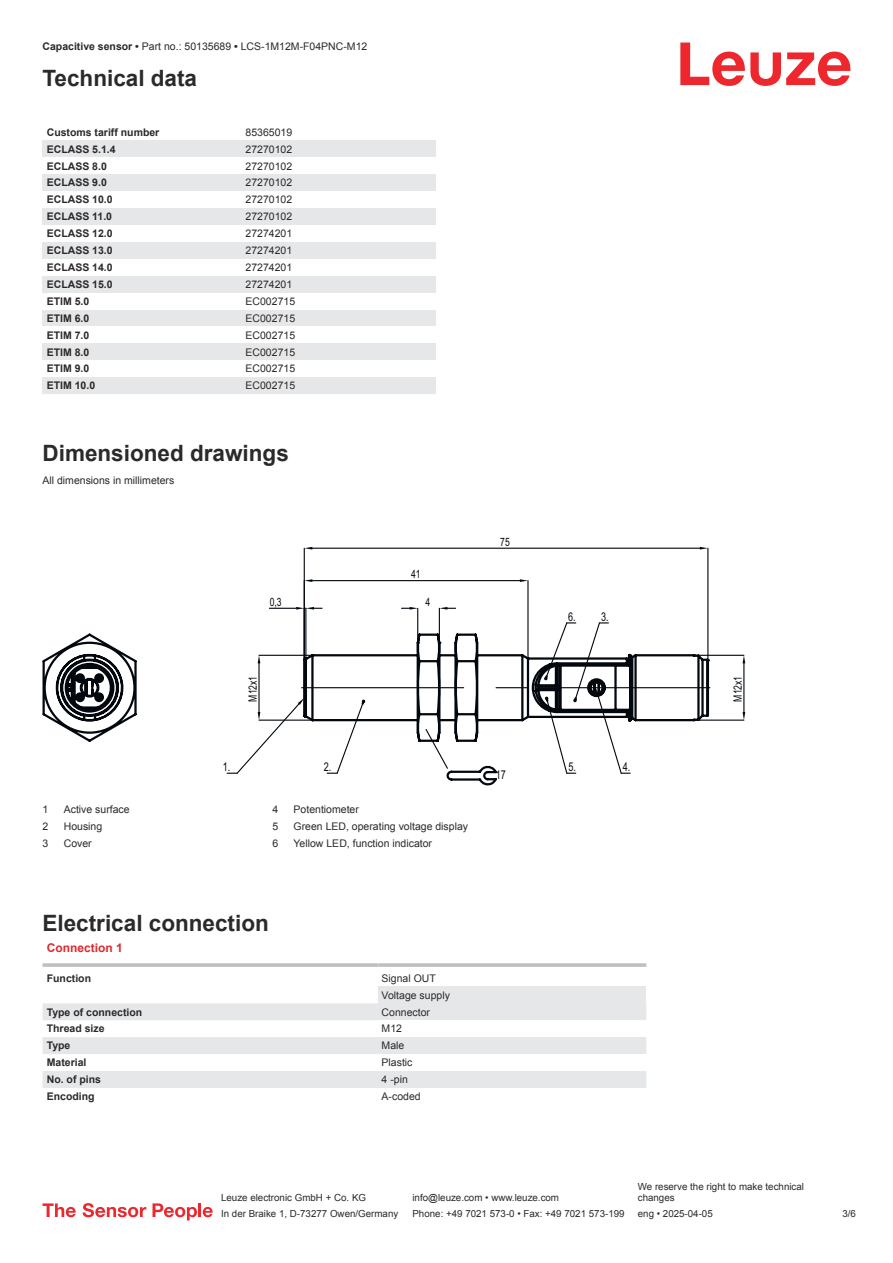
<style>
.page{position:relative;width:893px;height:1263px;background:#fff}
.page>*{position:absolute;margin:0;border:0;box-sizing:border-box;transform-origin:0 0}
.t1{font:700 22.5px "Arial";color:#2b292a}
.t2{font:12.15px "Arial";color:#03080e;scale:.75 1}
.t3{font:700 12px "Arial";color:#db2a30}
.t4{font:11.4px "Arial";color:#03080e;scale:.75 1}
.t5{font:10.5px/17px "Arial";color:#2b292a}
.t6{font:700 10.5px "Arial";color:#2b292a}
.t7{font:9.75px/11.7px "Arial";color:#2b292a}
.s1{font-weight:700}
</style>
<div class="page">
<svg style="left:680px;top:43px;width:170px;height:43px"></svg>
<div style="left:43px;top:140px;width:199px;height:17px;background:#e6e7e9"></div>
<div style="left:242px;top:140px;width:194px;height:17px;background:#e6e7e9"></div>
<div style="left:43px;top:174px;width:199px;height:17px;background:#e6e7e9"></div>
<div style="left:242px;top:174px;width:194px;height:17px;background:#e6e7e9"></div>
<div style="left:43px;top:208px;width:199px;height:17px;background:#e6e7e9"></div>
<div style="left:242px;top:208px;width:194px;height:17px;background:#e6e7e9"></div>
<div style="left:43px;top:242px;width:199px;height:17px;background:#e6e7e9"></div>
<div style="left:242px;top:242px;width:194px;height:17px;background:#e6e7e9"></div>
<div style="left:43px;top:276px;width:199px;height:17px;background:#e6e7e9"></div>
<div style="left:242px;top:276px;width:194px;height:17px;background:#e6e7e9"></div>
<div style="left:43px;top:310px;width:199px;height:16px;background:#e6e7e9"></div>
<div style="left:242px;top:310px;width:194px;height:16px;background:#e6e7e9"></div>
<div style="left:43px;top:343px;width:199px;height:17px;background:#e6e7e9"></div>
<div style="left:242px;top:343px;width:194px;height:17px;background:#e6e7e9"></div>
<div style="left:43px;top:377px;width:199px;height:17px;background:#e6e7e9"></div>
<div style="left:242px;top:377px;width:194px;height:17px;background:#e6e7e9"></div>
<svg style="left:43px;top:1003px;width:335px;height:85px;fill:#e6e7e9"></svg>
<svg style="left:43px;top:963px;width:335px;height:4px"></svg>
<hr style="left:378px;top:963px;width:268px;height:4px;background:#c6c8ca">
<div style="left:378px;top:986px;width:268px;height:17px;background:#e6e7e9"></div>
<div style="left:378px;top:1003px;width:268px;height:17px;background:#e6e7e9"></div>
<div style="left:378px;top:1037px;width:268px;height:17px;background:#e6e7e9"></div>
<div style="left:378px;top:1071px;width:268px;height:17px;background:#e6e7e9"></div>
<svg style="left:43px;top:1203px;width:33px;height:14px"></svg>
<svg style="left:83px;top:1203px;width:63px;height:14px"></svg>
<svg style="left:153px;top:1203px;width:44px;height:17px"></svg>
<hr style="left:198px;top:1203px;width:3px;height:14px;background:#ed272d">
<svg style="left:203px;top:1207px;width:10px;height:10px"></svg>
<hr style="left:694px;top:655px;width:50px;height:1px;background:#03080e">
<hr style="left:694px;top:719px;width:50px;height:2px;background:#03080e">
<hr style="left:743px;top:663px;width:1px;height:49px;background:#03080e">
<svg style="left:743px;top:655px;width:2px;height:8px"></svg>
<svg style="left:743px;top:712px;width:2px;height:8px"></svg>
<hr style="left:707px;top:548px;width:1px;height:112px;background:#03080e">
<hr style="left:304px;top:548px;width:1px;height:111px;background:#03080e">
<hr style="left:312px;top:548px;width:388px;height:1px;background:#03080e">
<svg style="left:700px;top:547px;width:8px;height:2px"></svg>
<svg style="left:304px;top:547px;width:8px;height:2px"></svg>
<hr style="left:527px;top:581px;width:2px;height:77px;background:#03080e">
<hr style="left:312px;top:580px;width:208px;height:1px;background:#03080e">
<svg style="left:304px;top:579px;width:8px;height:3px"></svg>
<svg style="left:520px;top:579px;width:8px;height:3px"></svg>
<hr style="left:439px;top:608px;width:1px;height:34px;background:#03080e">
<hr style="left:417px;top:608px;width:1px;height:34px;background:#03080e">
<svg style="left:439px;top:607px;width:17px;height:3px"></svg>
<svg style="left:402px;top:607px;width:16px;height:3px"></svg>
<hr style="left:305px;top:608px;width:1px;height:50px;background:#03080e">
<svg style="left:269px;top:607px;width:53px;height:3px"></svg>
<svg style="left:43px;top:633px;width:94px;height:109px"></svg>
<svg style="left:227px;top:621px;width:483px;height:154px"></svg>
<p class="t5" style="left:43px;top:39px;width:326px"><span class="s1">Capacitive sensor •</span> Part no.: 50135689 <span class="s1">•</span> LCS-1M12M-F04PNC-M12</p>
<h1 class="t1" style="left:43px;top:69px;width:156px">Technical data</h1>
<p class="t6" style="left:47px;top:128px;width:114px">Customs tariff number</p>
<p class="t5" style="left:246px;top:125px;width:48px">85365019</p>
<p class="t6" style="left:47px;top:145px;width:70px">ECLASS 5.1.4</p>
<p class="t5" style="left:246px;top:141px;width:48px">27270102</p>
<p class="t6" style="left:47px;top:162px;width:62px">ECLASS 8.0</p>
<p class="t5" style="left:246px;top:158px;width:48px">27270102</p>
<p class="t6" style="left:47px;top:179px;width:62px">ECLASS 9.0</p>
<p class="t5" style="left:246px;top:175px;width:48px">27270102</p>
<p class="t6" style="left:47px;top:195px;width:67px">ECLASS 10.0</p>
<p class="t5" style="left:246px;top:192px;width:48px">27270102</p>
<p class="t6" style="left:47px;top:212px;width:67px">ECLASS 11.0</p>
<p class="t5" style="left:246px;top:209px;width:48px">27270102</p>
<p class="t6" style="left:47px;top:229px;width:67px">ECLASS 12.0</p>
<p class="t5" style="left:246px;top:226px;width:48px">27274201</p>
<p class="t6" style="left:47px;top:246px;width:67px">ECLASS 13.0</p>
<p class="t5" style="left:246px;top:243px;width:48px">27274201</p>
<p class="t6" style="left:47px;top:263px;width:67px">ECLASS 14.0</p>
<p class="t5" style="left:246px;top:260px;width:48px">27274201</p>
<p class="t6" style="left:47px;top:280px;width:67px">ECLASS 15.0</p>
<p class="t5" style="left:246px;top:277px;width:48px">27274201</p>
<p class="t6" style="left:47px;top:297px;width:44px">ETIM 5.0</p>
<p class="t5" style="left:246px;top:294px;width:51px">EC002715</p>
<p class="t6" style="left:47px;top:314px;width:44px">ETIM 6.0</p>
<p class="t5" style="left:246px;top:311px;width:51px">EC002715</p>
<p class="t6" style="left:47px;top:331px;width:44px">ETIM 7.0</p>
<p class="t5" style="left:246px;top:327px;width:51px">EC002715</p>
<p class="t6" style="left:47px;top:348px;width:44px">ETIM 8.0</p>
<p class="t5" style="left:246px;top:344px;width:51px">EC002715</p>
<p class="t6" style="left:47px;top:365px;width:44px">ETIM 9.0</p>
<p class="t5" style="left:246px;top:361px;width:51px">EC002715</p>
<p class="t6" style="left:47px;top:381px;width:50px">ETIM 10.0</p>
<p class="t5" style="left:246px;top:378px;width:51px">EC002715</p>
<h1 class="t1" style="left:43px;top:444px;width:248px">Dimensioned drawings</h1>
<p class="t5" style="left:43px;top:473px;width:133px">All dimensions in millimeters</p>
<p class="t4" style="left:411px;top:570px;width:14px">41</p>
<p class="t4" style="left:270px;top:598px;width:17px">0,3</p>
<p class="t4" style="left:425px;top:598px;width:8px">4</p>
<p class="t4" style="left:249px;top:702px;width:36px;rotate:-90deg">M12x1</p>
<p class="t4" style="left:500px;top:538px;width:14px">75</p>
<p class="t2" style="left:568px;top:612px;width:56px">6. 3.</p>
<p class="t5" style="left:43px;top:802px;width:7px">1</p>
<p class="t5" style="left:64px;top:802px;width:67px">Active surface</p>
<p class="t5" style="left:43px;top:819px;width:7px">2</p>
<p class="t5" style="left:64px;top:819px;width:40px">Housing</p>
<p class="t5" style="left:43px;top:836px;width:7px">3</p>
<p class="t5" style="left:64px;top:836px;width:30px">Cover</p>
<p class="t2" style="left:223px;top:762px;width:12px">1.</p>
<p class="t2" style="left:324px;top:762px;width:12px">2.</p>
<p class="t2" style="left:568px;top:762px;width:12px">5.</p>
<p class="t2" style="left:496px;top:770px;width:15px">17</p>
<p class="t5" style="left:272px;top:802px;width:7px">4</p>
<p class="t5" style="left:294px;top:802px;width:67px">Potentiometer</p>
<p class="t5" style="left:272px;top:819px;width:7px">5</p>
<p class="t5" style="left:294px;top:819px;width:176px">Green LED, operating voltage display</p>
<p class="t5" style="left:272px;top:836px;width:7px">6</p>
<p class="t5" style="left:294px;top:836px;width:140px">Yellow LED, function indicator</p>
<p class="t2" style="left:623px;top:762px;width:12px">4.</p>
<h1 class="t1" style="left:43px;top:914px;width:228px">Electrical connection</h1>
<p class="t3" style="left:47px;top:943px;width:78px">Connection 1</p>
<p class="t6" style="left:47px;top:974px;width:46px">Function</p>
<p class="t5" style="left:382px;top:970px;width:70px">Signal OUT<br>Voltage supply</p>
<p class="t6" style="left:47px;top:1008px;width:97px">Type of connection</p>
<p class="t5" style="left:382px;top:1004px;width:50px">Connector</p>
<p class="t6" style="left:47px;top:1024px;width:59px">Thread size</p>
<p class="t5" style="left:382px;top:1021px;width:22px">M12</p>
<p class="t6" style="left:47px;top:1041px;width:25px">Type</p>
<p class="t5" style="left:382px;top:1038px;width:24px">Male</p>
<p class="t6" style="left:47px;top:1058px;width:41px">Material</p>
<p class="t5" style="left:382px;top:1055px;width:32px">Plastic</p>
<p class="t6" style="left:47px;top:1075px;width:56px">No. of pins</p>
<p class="t5" style="left:382px;top:1072px;width:28px">4 -pin</p>
<p class="t6" style="left:47px;top:1092px;width:49px">Encoding</p>
<p class="t5" style="left:382px;top:1089px;width:41px">A-coded</p>
<p class="t4" style="left:734px;top:702px;width:36px;rotate:-90deg">M12x1</p>
<p class="t7" style="left:221px;top:1193px;width:146px">Leuze electronic GmbH + Co. KG</p>
<p class="t7" style="left:412px;top:1193px;width:148px">info@leuze.com • www.leuze.com</p>
<p class="t7" style="left:638px;top:1181px;width:168px">We reserve the right to make technical changes</p>
<p class="t7" style="left:221px;top:1209px;width:179px">In der Braike 1, D-73277 Owen/Germany</p>
<p class="t7" style="left:412px;top:1209px;width:214px">Phone: +49 7021 573-0 • Fax: +49 7021 573-199</p>
<p class="t7" style="left:638px;top:1209px;width:76px">eng • 2025-04-05</p>
<p class="t7" style="left:842px;top:1209px;width:15px">3 /6</p>
</div>
